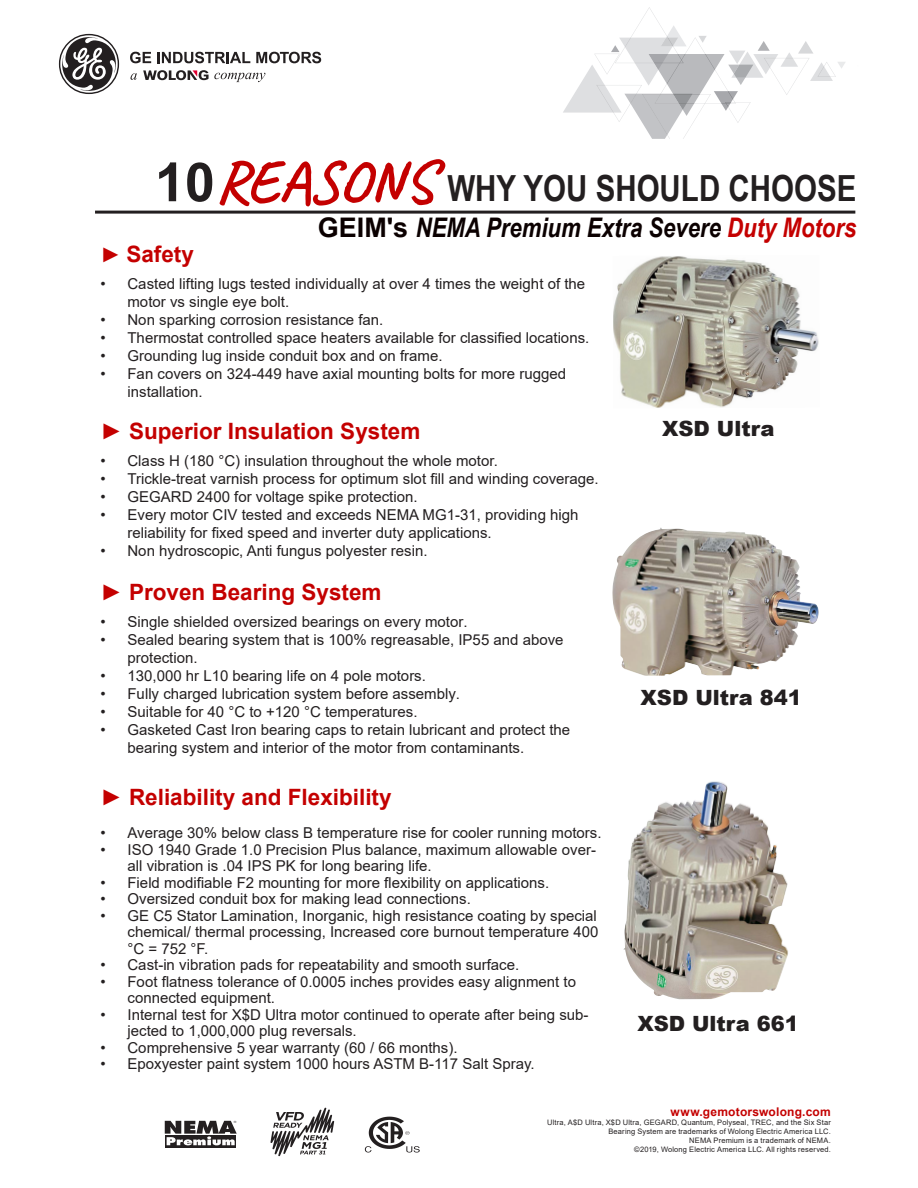
<style>
.page{position:relative;width:918px;height:1188px;background:#fff}
.page>*{position:absolute;margin:0;border:0;box-sizing:border-box;transform-origin:0 0}
.t1{font:700 36px "Arial Narrow";color:#231f20}
.t2{font:italic 700 27px "Arial Narrow";color:#0b0000}
.t3{font:700 22.5px "Arial";color:#c40000}
.t4{font:900 21px "Arial";color:#231f20}
.t5{font:15px/18px "Arial";color:#231f20}
.t6{font:700 12px "Arial";letter-spacing:.015em;color:#c40000}
.t7{font:7.5px/9px "Arial";letter-spacing:.02em;color:#231f20;text-align:right}
.s1{font-family:"Arial";font-size:54px}
.s2{font-family:"Caveat";font-size:60px;color:#c40000}
.s3{font-family:"Arial";font-style:normal}
.s4{color:#c40000}
.s5{font-weight:400;font-size:21px}
</style>
<div class="page">
<svg style="left:59px;top:34px;width:60px;height:60px"></svg>
<svg style="left:130px;top:52px;width:21px;height:11px"></svg>
<svg style="left:157px;top:52px;width:93px;height:11px"></svg>
<svg style="left:256px;top:52px;width:65px;height:11px"></svg>
<svg style="left:131px;top:73px;width:6px;height:7px"></svg>
<svg style="left:143px;top:70px;width:122px;height:12px"></svg>
<svg style="left:563px;top:7px;width:282px;height:132px"></svg>
<hr style="left:95px;top:211px;width:760px;height:3px;background:#231f20">
<img style="left:613px;top:256px;width:206px;height:152px">
<img style="left:612px;top:528px;width:207px;height:148px">
<img style="left:623px;top:783px;width:165px;height:216px">
<svg style="left:365px;top:1117px;width:55px;height:36px"></svg>
<svg style="left:165px;top:1145px;width:71px;height:3px"></svg>
<svg style="left:165px;top:1121px;width:72px;height:24px"></svg>
<svg style="left:270px;top:1108px;width:64px;height:48px"></svg>
<p class="t1" style="left:155px;top:161px;width:703px"><span class="s1">10</span><span class="s2">REASONS</span> WHY YOU SHOULD CHOOSE</p>
<p class="t2" style="left:318px;top:207px;width:540px"><span class="s3">GEIM's</span> NEMA Premium Extra Severe <span class="s4">Duty Motors</span></p>
<p class="t3" style="left:100px;top:239px;width:95px"><span class="s5">►</span> Safety</p>
<p class="t5" style="left:128px;top:275px;width:459px;text-indent:-27px">• Casted lifting lugs tested individually at over 4 times the weight of the motor vs single eye bolt.</p>
<p class="t5" style="left:100px;top:311px;width:284px">• Non sparking corrosion resistance fan.</p>
<p class="t5" style="left:100px;top:329px;width:490px">• Thermostat controlled space heaters available for classified locations.</p>
<p class="t5" style="left:100px;top:347px;width:344px">• Grounding lug inside conduit box and on frame.</p>
<p class="t5" style="left:128px;top:365px;width:440px;text-indent:-27px">• Fan covers on 324-449 have axial mounting bolts for more rugged installation.</p>
<p class="t3" style="left:100px;top:416px;width:321px">► Superior Insulation System</p>
<p class="t5" style="left:100px;top:452px;width:399px">• Class H (180 °C) insulation throughout the whole motor.</p>
<p class="t5" style="left:100px;top:470px;width:500px">• Trickle-treat varnish process for optimum slot fill and winding coverage.</p>
<p class="t5" style="left:100px;top:488px;width:319px">• GEGARD 2400 for voltage spike protection.</p>
<p class="t5" style="left:128px;top:506px;width:453px;text-indent:-27px">• Every motor CIV tested and exceeds NEMA MG1-31, providing high reliability for fixed speed and inverter duty applications.</p>
<p class="t5" style="left:100px;top:542px;width:329px">• Non hydroscopic, Anti fungus polyester resin.</p>
<p class="t3" style="left:100px;top:576px;width:283px">► Proven Bearing System</p>
<p class="t5" style="left:100px;top:612px;width:369px">• Single shielded oversized bearings on every motor.</p>
<p class="t5" style="left:128px;top:630px;width:438px;text-indent:-27px">• Sealed bearing system that is 100% regreasable, IP55 and above protection.</p>
<p class="t5" style="left:100px;top:666px;width:327px">• 130,000 hr L10 bearing life on 4 pole motors.</p>
<p class="t5" style="left:100px;top:684px;width:361px">• Fully charged lubrication system before assembly.</p>
<p class="t5" style="left:101px;top:702px;width:319px">• Suitable for 40 °C to +120 °C temperatures.</p>
<p class="t5" style="left:128px;top:720px;width:444px;text-indent:-27px">• Gasketed Cast Iron bearing caps to retain lubricant and protect the bearing system and interior of the motor from contaminants.</p>
<p class="t3" style="left:100px;top:782px;width:293px">► Reliability and Flexibility</p>
<p class="t5" style="left:100px;top:824px;width:503px">• Average 30% below class B temperature rise for cooler running motors.</p>
<p class="t5" style="left:128px;top:841px;width:470px;line-height:16.5px;text-indent:-27px">• ISO 1940 Grade 1.0 Precision Plus balance, maximum allowable over&shy;all vibration is .04 IPS PK for long bearing life.</p>
<p class="t5" style="left:100px;top:873px;width:450px">• Field modifiable F2 mounting for more flexibility on applications.</p>
<p class="t5" style="left:100px;top:890px;width:372px">• Oversized conduit box for making lead connections.</p>
<p class="t5" style="left:128px;top:907px;width:473px;line-height:16.5px;text-align:justify;text-indent:-27px">• GE C5 Stator Lamination, Inorganic, high resistance coating by special chemical/ thermal processing, Increased core burnout temperature 400 °C = 752 °F.</p>
<p class="t5" style="left:100px;top:956px;width:420px">• Cast-in vibration pads for repeatability and smooth surface.</p>
<p class="t5" style="left:128px;top:973px;width:450px;line-height:16.5px;text-indent:-27px">• Foot flatness tolerance of 0.0005 inches provides easy alignment to connected equipment.</p>
<p class="t5" style="left:128px;top:1006px;width:463px;line-height:16.5px;text-indent:-27px">• Internal test for X$D Ultra motor continued to operate after being sub&shy;jected to 1,000,000 plug reversals.</p>
<p class="t5" style="left:100px;top:1038px;width:359px">• Comprehensive 5 year warranty (60 / 66 months).</p>
<p class="t5" style="left:100px;top:1055px;width:436px">• Epoxyester paint system 1000 hours ASTM B-117 Salt Spray.</p>
<p class="t4" style="left:662px;top:413px;width:114px">XSD Ultra</p>
<p class="t4" style="left:641px;top:682px;width:163px">XSD Ultra 841</p>
<p class="t4" style="left:637px;top:1009px;width:163px">XSD Ultra 661</p>
<p class="t6" style="left:670px;top:1104px;width:162px">www.gemotorswolong.com</p>
<p class="t7" style="left:547px;top:1118px;width:285px">Ultra, A$D Ultra, X$D Ultra, GEGARD, Quantum, Polyseal, TREC, and the Six Star<br>Bearing System are trademarks of Wolong Electric America LLC.</p>
<p class="t7" style="left:689px;top:1136px;width:143px">NEMA Premium is a trademark of NEMA.</p>
<p class="t7" style="left:634px;top:1145px;width:198px">©2019, Wolong Electric America LLC. All rights reserved.</p>
</div>
